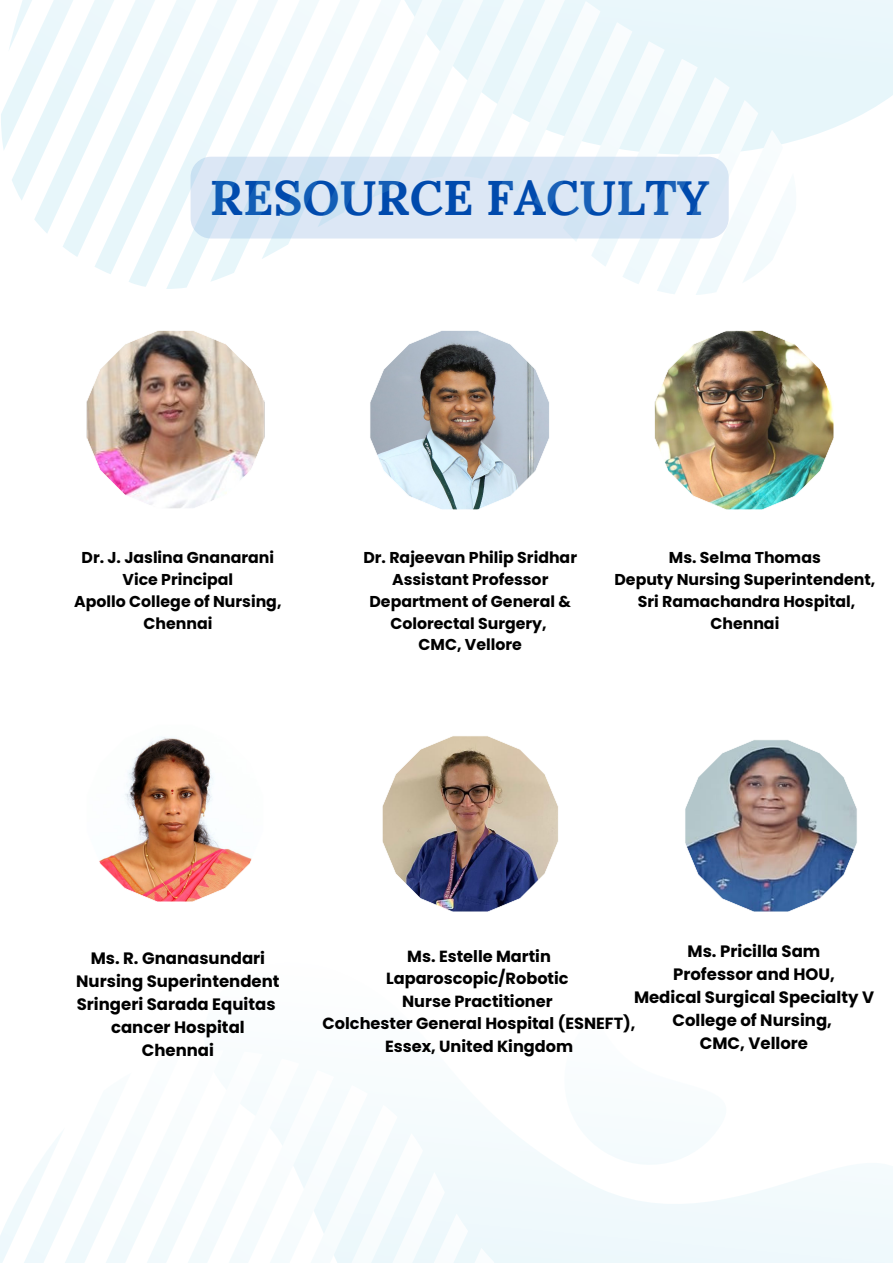
<style>
.page{position:relative;width:893px;height:1263px;background:#fff}
.page>*{position:absolute;margin:0;border:0;box-sizing:border-box;transform-origin:0 0}
.t1{font:700 48.45px "Lora";color:#004aad}
.t2{font:700 16.5px "Poppins";color:#000}
.t3{font:700 16.12px "Poppins";color:#000}
.t4{font:700 15.75px/21.9px "Poppins";color:#000;text-align:center}
</style>
<div class="page">
<svg style="left:797px;top:0;width:96px;height:140px;fill:#e8f6fb"></svg>
<svg style="left:1px;top:0;width:796px;height:295px"></svg>
<img style="left:86px;top:330px;width:179px;height:178px">
<svg style="left:370px;top:330px;width:179px;height:180px"></svg>
<img style="left:382px;top:736px;width:176px;height:176px">
<img style="left:99px;top:737px;width:153px;height:165px">
<img style="left:654px;top:330px;width:180px;height:180px">
<img style="left:685px;top:740px;width:172px;height:172px">
<svg style="left:750px;top:1165px;width:143px;height:98px;fill:#f1f9fc"></svg>
<svg style="left:0;top:1109px;width:750px;height:154px;fill:#f6fbfd"></svg>
<svg style="left:552px;top:1109px;width:193px;height:67px"></svg>
<p class="t1" style="left:210px;top:167px;width:501px">RESOURCE FACULTY</p>
<p class="t4" style="left:82px;top:546px;width:194px">Dr. J. Jaslina Gnanarani</p>
<p class="t4" style="left:123px;top:568px;width:112px">Vice Principal</p>
<p class="t4" style="left:74px;top:590px;width:209px">Apollo College of Nursing,</p>
<p class="t4" style="left:143px;top:612px;width:70px">Chennai</p>
<p class="t4" style="left:363px;top:546px;width:215px">Dr. Rajeevan Philip Sridhar</p>
<p class="t4" style="left:392px;top:568px;width:158px">Assistant Professor</p>
<p class="t4" style="left:369px;top:590px;width:203px">Department of General &amp;<br>Colorectal Surgery,</p>
<p class="t4" style="left:418px;top:634px;width:105px">CMC, Vellore</p>
<p class="t4" style="left:669px;top:546px;width:153px">Ms. Selma Thomas</p>
<p class="t4" style="left:614px;top:568px;width:262px">Deputy Nursing Superintendent,</p>
<p class="t4" style="left:638px;top:590px;width:219px">Sri Ramachandra Hospital,<br>Chennai</p>
<p class="t2" style="left:91px;top:946px;width:176px">Ms. R. Gnanasundari</p>
<p class="t2" style="left:76px;top:969px;width:205px">Nursing Superintendent</p>
<p class="t2" style="left:77px;top:992px;width:200px">Sringeri Sarada Equitas</p>
<p class="t2" style="left:111px;top:1015px;width:135px">cancer Hospital</p>
<p class="t2" style="left:142px;top:1038px;width:74px">Chennai</p>
<p class="t2" style="left:687px;top:940px;width:134px">Ms. Pricilla Sam</p>
<p class="t2" style="left:673px;top:963px;width:163px">Professor and HOU,</p>
<p class="t2" style="left:634px;top:986px;width:241px">Medical Surgical Specialty V</p>
<p class="t2" style="left:672px;top:1009px;width:161px">College of Nursing,</p>
<p class="t2" style="left:700px;top:1032px;width:110px">CMC, Vellore</p>
<p class="t3" style="left:407px;top:945px;width:145px">Ms. Estelle Martin</p>
<p class="t3" style="left:386px;top:967px;width:184px">Laparoscopic/Robotic</p>
<p class="t3" style="left:402px;top:990px;width:152px">Nurse Practitioner</p>
<p class="t3" style="left:323px;top:1012px;width:314px">Colchester General Hospital (ESNEFT),</p>
<p class="t3" style="left:385px;top:1035px;width:190px">Essex, United Kingdom</p>
</div>
